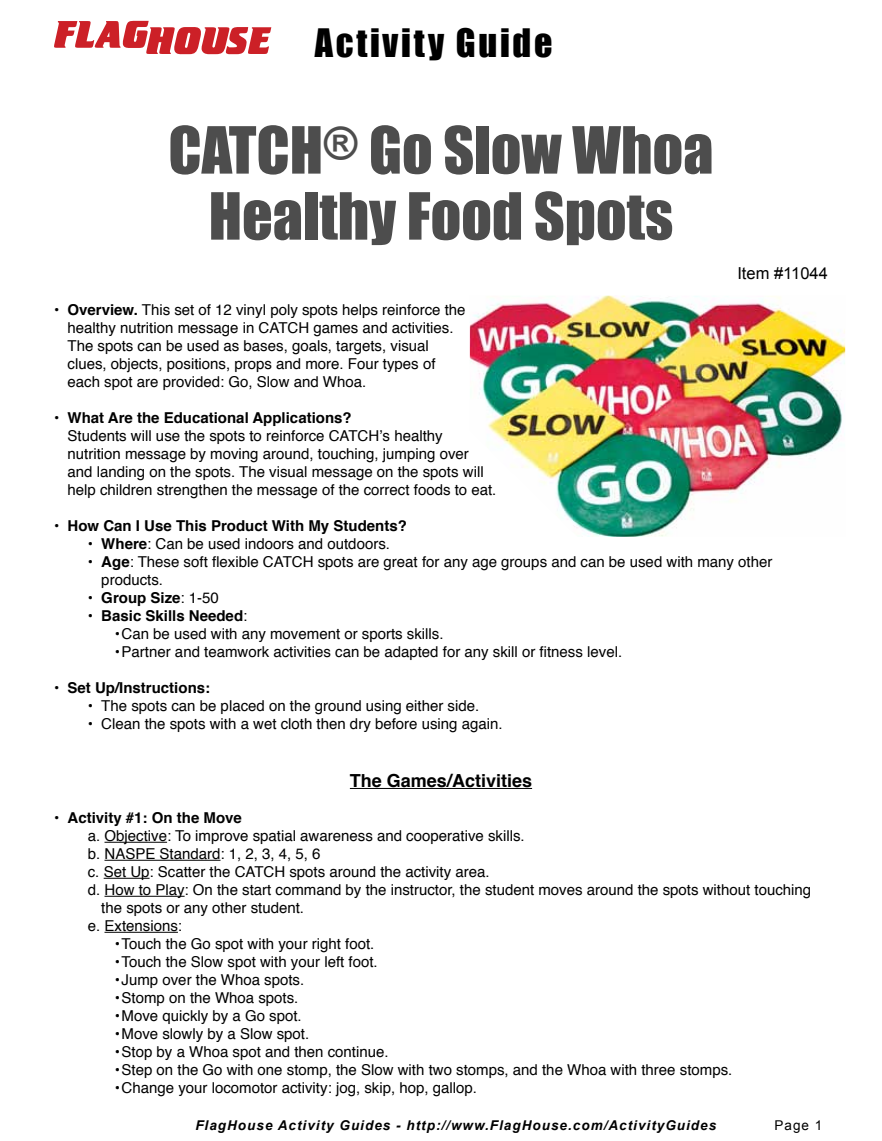
<style>
.page{position:relative;width:882px;height:1141px;background:#fff}
.page>*{position:absolute;margin:0;border:0;box-sizing:border-box;transform-origin:0 0}
.t1{font:60px/66px "Impact";color:#4d4d4d;text-align:center}
.t2{font:36px "Impact";letter-spacing:.075em;color:#000}
.t3{font:700 18px "Helvetica";color:#000}
.t4{font:16.5px "Arial";color:#000}
.t5{font:15px/18px "Helvetica";color:#000}
.t6{font:700 15px "Helvetica";color:#000}
.t7{font:italic 700 13.5px "Arial";letter-spacing:.075em;color:#000}
.t8{font:13.5px "Arial";color:#000}
.s1{font-weight:700}
.s2{font-weight:400}
</style>
<div class="page">
<hr style="left:350px;top:788px;width:182px;height:1px;background:#000">
<hr style="left:104px;top:842px;width:63px;height:1px;background:#000">
<hr style="left:104px;top:860px;width:116px;height:1px;background:#000">
<hr style="left:104px;top:878px;width:45px;height:1px;background:#000">
<hr style="left:104px;top:896px;width:80px;height:1px;background:#000">
<hr style="left:104px;top:932px;width:74px;height:1px;background:#000">
<svg style="left:54px;top:21px;width:217px;height:33px"></svg>
<img style="left:469px;top:296px;width:375px;height:241px">
<h2 class="t2" style="left:315px;top:15px;width:239px">Activity Guide</h2>
<h1 class="t1" style="left:168px;top:115px;width:546px">CATCH<sup>®</sup> Go Slow Whoa<br>Healthy Food Spots</h1>
<p class="t4" style="left:737px;top:263px;width:92px">Item #11044</p>
<p class="t5" style="left:68px;top:301px;width:399px;text-indent:-14px"><span class="s1">• Overview.</span> This set of 12 vinyl poly spots helps reinforce the healthy nutrition message in CATCH games and activities.<br>The spots can be used as bases, goals, targets, visual clues, objects, positions, props and more. Four types of each spot are provided: Go, Slow and Whoa.</p>
<p class="t6" style="left:54px;top:406px;width:299px">• What Are the Educational Applications?</p>
<p class="t5" style="left:67px;top:427px;width:430px">Students will use the spots to reinforce CATCH’s healthy nutrition message by moving around, touching, jumping over and landing on the spots. The visual message on the spots will help children strengthen the message of the correct foods to eat.</p>
<p class="t6" style="left:54px;top:514px;width:354px">• How Can I Use This Product With My Students?</p>
<p class="t5" style="left:88px;top:535px;width:303px"><span class="s1">• Where</span>: Can be used indoors and outdoors.</p>
<p class="t5" style="left:101px;top:553px;width:672px;text-indent:-14px"><span class="s1">• Age</span>: These soft flexible CATCH spots are great for any age groups and can be used with many other products.</p>
<p class="t6" style="left:88px;top:586px;width:133px">• Group Size<span class="s2">: 1-50</span></p>
<p class="t6" style="left:88px;top:604px;width:161px">• Basic Skills Needed<span class="s2">:</span></p>
<p class="t5" style="left:115px;top:625px;width:330px">•Can be used with any movement or sports skills.</p>
<p class="t5" style="left:115px;top:643px;width:508px">•Partner and teamwork activities can be adapted for any skill or fitness level.</p>
<p class="t6" style="left:54px;top:676px;width:158px">• Set Up/Instructions:</p>
<p class="t5" style="left:88px;top:697px;width:393px">• The spots can be placed on the ground using either side.</p>
<p class="t5" style="left:88px;top:715px;width:416px">• Clean the spots with a wet cloth then dry before using again.</p>
<p class="t3" style="left:350px;top:766px;width:184px">The Games/Activities</p>
<p class="t6" style="left:54px;top:805px;width:189px">• Activity #1: On the Move</p>
<p class="t5" style="left:88px;top:827px;width:438px">a. Objective: To improve spatial awareness and cooperative skills.</p>
<p class="t5" style="left:88px;top:845px;width:234px">b. NASPE Standard: 1, 2, 3, 4, 5, 6</p>
<p class="t5" style="left:88px;top:863px;width:403px">c. Set Up: Scatter the CATCH spots around the activity area.</p>
<p class="t5" style="left:88px;top:881px;width:724px">d. How to Play: On the start command by the instructor, the student moves around the spots without touching</p>
<p class="t5" style="left:101px;top:899px;width:204px">the spots or any other student.</p>
<p class="t5" style="left:88px;top:917px;width:96px">e. Extensions:</p>
<p class="t5" style="left:115px;top:935px;width:261px">•Touch the Go spot with your right foot.</p>
<p class="t5" style="left:115px;top:953px;width:264px">•Touch the Slow spot with your left foot.</p>
<p class="t5" style="left:115px;top:971px;width:191px">•Jump over the Whoa spots.</p>
<p class="t5" style="left:115px;top:989px;width:185px">•Stomp on the Whoa spots.</p>
<p class="t5" style="left:115px;top:1007px;width:188px">•Move quickly by a Go spot.</p>
<p class="t5" style="left:115px;top:1025px;width:196px">•Move slowly by a Slow spot.</p>
<p class="t5" style="left:115px;top:1043px;width:275px">•Stop by a Whoa spot and then continue.</p>
<p class="t5" style="left:115px;top:1061px;width:619px">•Step on the Go with one stomp, the Slow with two stomps, and the Whoa with three stomps.</p>
<p class="t5" style="left:115px;top:1079px;width:363px">•Change your locomotor activity: jog, skip, hop, gallop.</p>
<p class="t7" style="left:195px;top:1116px;width:522px">FlagHouse Activity Guides - http://www.FlagHouse.com/ActivityGuides</p>
<p class="t8" style="left:774px;top:1116px;width:49px">Page 1</p>
</div>
